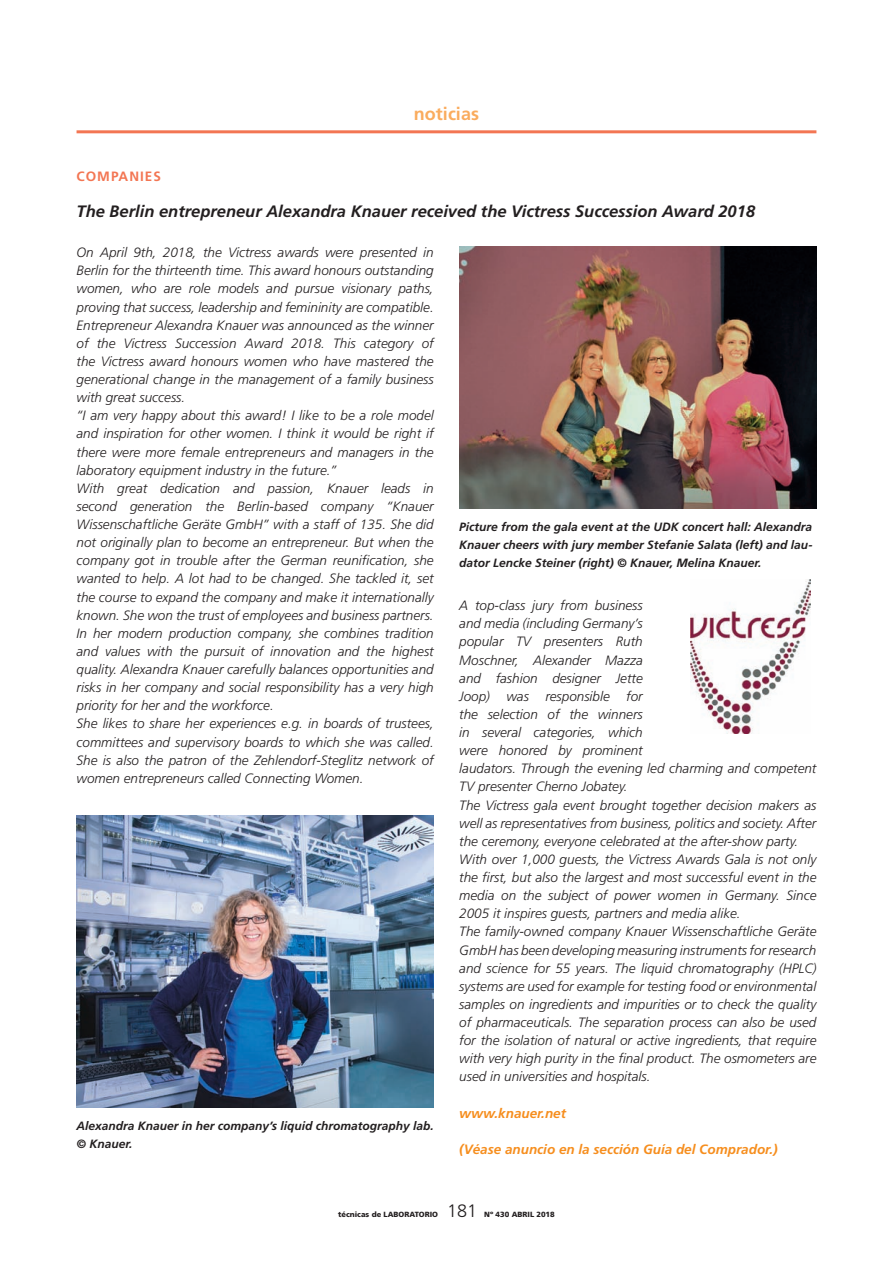
<style>
.page{position:relative;width:893px;height:1263px;background:#fff}
.page>*{position:absolute;margin:0;border:0;box-sizing:border-box;transform-origin:0 0}
.t1{font:700 18px "Frutiger";color:#faac5e}
.t2{font:300 18px "Frutiger";color:#231f20}
.Titolet_NOT{font:italic 700 16.5px "Frutiger";color:#231f20}
.Texto_base_TL_-_Copi{font:italic 300 13.5px/18.1px "Frutiger";color:#231f20;text-align:justify}
.www_NOT{font:italic 700 13.5px "Frutiger";color:#f68e1e}
.Empresa_NOT{font:700 13.5px "Frutiger";letter-spacing:.075em;color:#f37653}
.Peu_de_foto{font:italic 700 12px/18.1px "Frutiger";color:#231f20;text-align:justify}
.t3{font:900 7.5px "Frutiger";color:#231f20}
</style>
<div class="page">
<hr style="left:77px;top:130px;width:739px;height:3px;background:#f37653">
<img style="left:77px;top:816px;width:357px;height:292px">
<img style="left:459px;top:247px;width:357px;height:262px">
<img style="left:690px;top:579px;width:121px;height:155px">
<p class="t1" style="left:414px;top:103px;width:66px">noticias</p>
<p class="Empresa_NOT" style="left:77px;top:168px;width:86px">COMPANIES</p>
<p class="Titolet_NOT" style="left:77px;top:201px;width:680px">The Berlin entrepreneur Alexandra Knauer received the Victress Succession Award 2018</p>
<p class="Texto_base_TL_-_Copi" style="left:77px;top:243px;width:359px">On April 9th, 2018, the Victress awards were presented in Berlin for the thirteenth time. This award honours outstanding women, who are role models and pursue visionary paths, proving that success, leadership and femininity are compatible.</p>
<p class="Texto_base_TL_-_Copi" style="left:77px;top:316px;width:359px">Entrepreneur Alexandra Knauer was announced as the winner of the Victress Succession Award 2018. This category of the Victress award honours women who have mastered the generational change in the management of a family business with great success.</p>
<p class="Texto_base_TL_-_Copi" style="left:77px;top:406px;width:359px">“I am very happy about this award! I like to be a role model and inspiration for other women. I think it would be right if there were more female entrepreneurs and managers in the laboratory equipment industry in the future.”</p>
<p class="Texto_base_TL_-_Copi" style="left:77px;top:479px;width:359px">With great dedication and passion, Knauer leads in second generation the Berlin-based company “Knauer Wissenschaftliche Geräte GmbH” with a staff of 135. She did not originally plan to become an entrepreneur. But when the company got in trouble after the German reunification, she wanted to help. A lot had to be changed. She tackled it, set the course to expand the company and make it internationally known. She won the trust of employees and business partners.<br>In her modern production company, she combines tradition and values with the pursuit of innovation and the highest quality. Alexandra Knauer carefully balances opportunities and risks in her company and social responsibility has a very high priority for her and the workforce.</p>
<p class="Texto_base_TL_-_Copi" style="left:77px;top:715px;width:359px">She likes to share her experiences e.g. in boards of trustees, committees and supervisory boards to which she was called.<br>She is also the patron of the Zehlendorf-Steglitz network of women entrepreneurs called Connecting Women.</p>
<p class="Peu_de_foto" style="left:77px;top:1116px;width:359px">Alexandra Knauer in her company’s liquid chromatography lab. © Knauer.</p>
<p class="Peu_de_foto" style="left:459px;top:518px;width:355px">Picture from the gala event at the UDK concert hall: Alexandra Knauer cheers with jury member Stefanie Salata (left) and lau&shy;dator Lencke Steiner (right) © Knauer, Melina Knauer.</p>
<p class="Texto_base_TL_-_Copi" style="left:459px;top:596px;width:359px;text-align:left">A top-class jury from business<br>and media (including Germany’s<br>popular TV presenters Ruth<br>Moschner, Alexander Mazza<br>and fashion designer Jette<br>Joop) was responsible for<br>the selection of the winners<br>in several categories, which<br>were honored by prominent<br>laudators. Through the evening led charming and competent<br>TV presenter Cherno Jobatey.</p>
<p class="Texto_base_TL_-_Copi" style="left:459px;top:796px;width:359px">The Victress gala event brought together decision makers as well as representatives from business, politics and society. After the ceremony, everyone celebrated at the after-show party.</p>
<p class="Texto_base_TL_-_Copi" style="left:459px;top:850px;width:359px">With over 1,000 guests, the Victress Awards Gala is not only the first, but also the largest and most successful event in the media on the subject of power women in Germany. Since 2005 it inspires guests, partners and media alike.</p>
<p class="Texto_base_TL_-_Copi" style="left:459px;top:922px;width:359px">The family-owned company Knauer Wissenschaftliche Geräte GmbH has been developing measuring instruments for research and science for 55 years. The liquid chromatography (HPLC) systems are used for example for testing food or environmental samples on ingredients and impurities or to check the quality of pharmaceuticals. The separation process can also be used for the isolation of natural or active ingredients, that require with very high purity in the final product. The osmometers are used in universities and hospitals.</p>
<p class="www_NOT" style="left:459px;top:1105px;width:108px">www.knauer.net</p>
<p class="www_NOT" style="left:459px;top:1141px;width:320px">(Véase anuncio en la sección Guía del Comprador.)</p>
<p class="t3" style="left:338px;top:1210px;width:101px">técnicas de LABORATORIO</p>
<p class="t2" style="left:447px;top:1200px;width:32px">181</p>
<p class="t3" style="left:484px;top:1210px;width:72px">Nº 430 ABRIL 2018</p>
</div>
